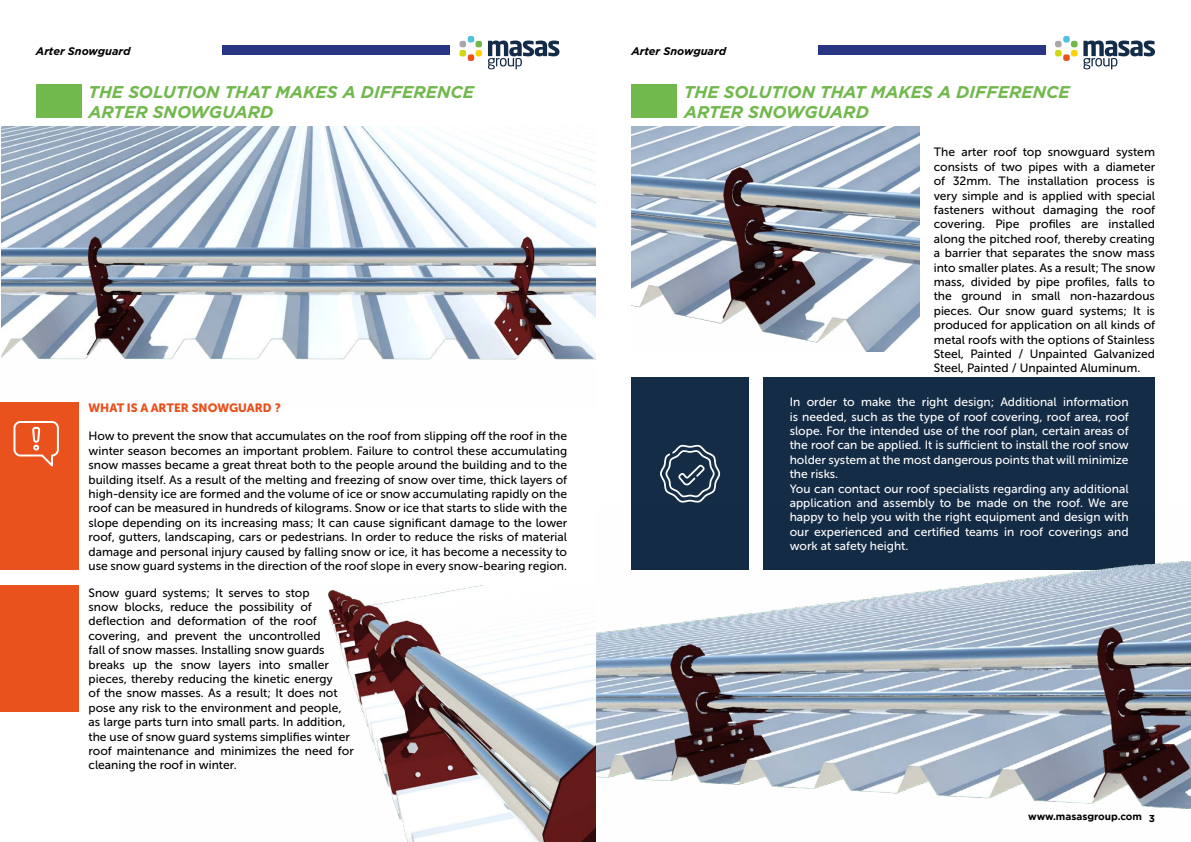
<style>
.page{position:relative;width:1191px;height:842px;background:#fff}
.page>*{position:absolute;margin:0;border:0;box-sizing:border-box;transform-origin:0 0}
.t1{font:italic 700 17px/20px "Gotham";color:#71b84d}
.t2{font:12px/14.4px "Museo Sans Cyrl 500";color:#000;text-align:justify}
.t3{font:12px/14.4px "Museo Sans Cyrl 500";color:#fff}
.t4{font:12px "Museo Sans Cyrl 900";color:#e9511d}
.t5{font:italic 700 11px "Gotham";color:#000}
.t6{font:10px "Gotham Bold TR";color:#000}
</style>
<div class="page">
<svg style="left:459px;top:36px;width:23px;height:25px"></svg>
<svg style="left:488px;top:41px;width:71px;height:28px"></svg>
<svg style="left:1055px;top:36px;width:22px;height:25px"></svg>
<svg style="left:1083px;top:41px;width:72px;height:28px"></svg>
<div style="left:36px;top:85px;width:46px;height:33px;background:#71b84d"></div>
<div style="left:631px;top:85px;width:46px;height:33px;background:#71b84d"></div>
<div style="left:0;top:403px;width:78px;height:167px;background:#e9511d"></div>
<div style="left:0;top:585px;width:78px;height:126px;background:#e9511d"></div>
<svg style="left:14px;top:421px;width:45px;height:45px"></svg>
<div style="left:631px;top:377px;width:117px;height:193px;background:#152c46"></div>
<div style="left:764px;top:377px;width:391px;height:193px;background:#152c46"></div>
<svg style="left:660px;top:444px;width:60px;height:59px"></svg>
<div style="left:223px;top:46px;width:227px;height:9px;background:#283583"></div>
<div style="left:818px;top:46px;width:227px;height:9px;background:#283583"></div>
<img style="left:1px;top:126px;width:594px;height:281px">
<img style="left:631px;top:126px;width:288px;height:225px">
<img style="left:595px;top:507px;width:596px;height:335px">
<img style="left:328px;top:585px;width:267px;height:257px">
<p class="t5" style="left:36px;top:44px;width:96px">Arter Snowguard</p>
<p class="t5" style="left:631px;top:44px;width:96px">Arter Snowguard</p>
<h1 class="t1" style="left:89px;top:82px;width:387px">THE SOLUTION THAT MAKES A DIFFERENCE<br>ARTER SNOWGUARD</h1>
<h1 class="t1" style="left:684px;top:82px;width:387px">THE SOLUTION THAT MAKES A DIFFERENCE<br>ARTER SNOWGUARD</h1>
<p class="t4" style="left:89px;top:401px;width:194px">WHAT IS A ARTER SNOWGUARD ?</p>
<p class="t2" style="left:89px;top:429px;width:480px">How to prevent the snow that accumulates on the roof from slipping off the roof in the winter season becomes an important problem. Failure to control these accumulating snow masses became a great threat both to the people around the building and to the building itself. As a result of the melting and freezing of snow over time, thick layers of high-density ice are formed and the volume of ice or snow accumulating rapidly on the roof can be measured in hundreds of kilograms. Snow or ice that starts to slide with the slope depending on its increasing mass; It can cause significant damage to the lower roof, gutters, landscaping, cars or pedestrians. In order to reduce the risks of material damage and personal injury caused by falling snow or ice, it has become a necessity to use snow guard systems in the direction of the roof slope in every snow-bearing region.</p>
<p class="t2" style="left:89px;top:585px;width:267px;text-align:left">Snow guard systems; It serves to stop<br>snow blocks, reduce the possibility of deflection and deformation of the roof covering, and prevent the uncontrolled<br>fall of snow masses. Installing snow guards breaks up the snow layers into smaller pieces, thereby reducing the kinetic energy<br>of the snow masses. As a result; It does not pose any risk to the environment and people, as large parts turn into small parts. In addition, the use of snow guard systems simplifies winter roof maintenance and minimizes the need for cleaning the roof in winter.</p>
<p class="t2" style="left:933px;top:145px;width:223px">The arter roof top snowguard system consists of two pipes with a diameter of 32mm. The installation process is very simple and is applied with special fasteners without damaging the roof covering. Pipe profiles are installed along the pitched roof, thereby creating a barrier that separates the snow mass into smaller plates. As a result; The snow mass, divided by pipe profiles, falls to the ground in small non-hazardous pieces. Our snow guard systems; It is produced for application on all kinds of metal roofs with the options of Stainless Steel, Painted / Unpainted Galvanized Steel, Painted / Unpainted Aluminum.</p>
<p class="t3" style="left:789px;top:395px;width:341px">In order to make the right design; Additional information is needed, such as the type of roof covering, roof area, roof slope. For the intended use of the roof plan, certain areas of the roof can be applied. It is sufficient to install the roof snow holder system at the most dangerous points that will minimize the risks.<br>You can contact our roof specialists regarding any additional application and assembly to be made on the roof. We are happy to help you with the right equipment and design with our experienced and certified teams in roof coverings and work at safety height.</p>
<p class="t6" style="left:1028px;top:811px;width:128px">www.masasgroup.com 3</p>
</div>
